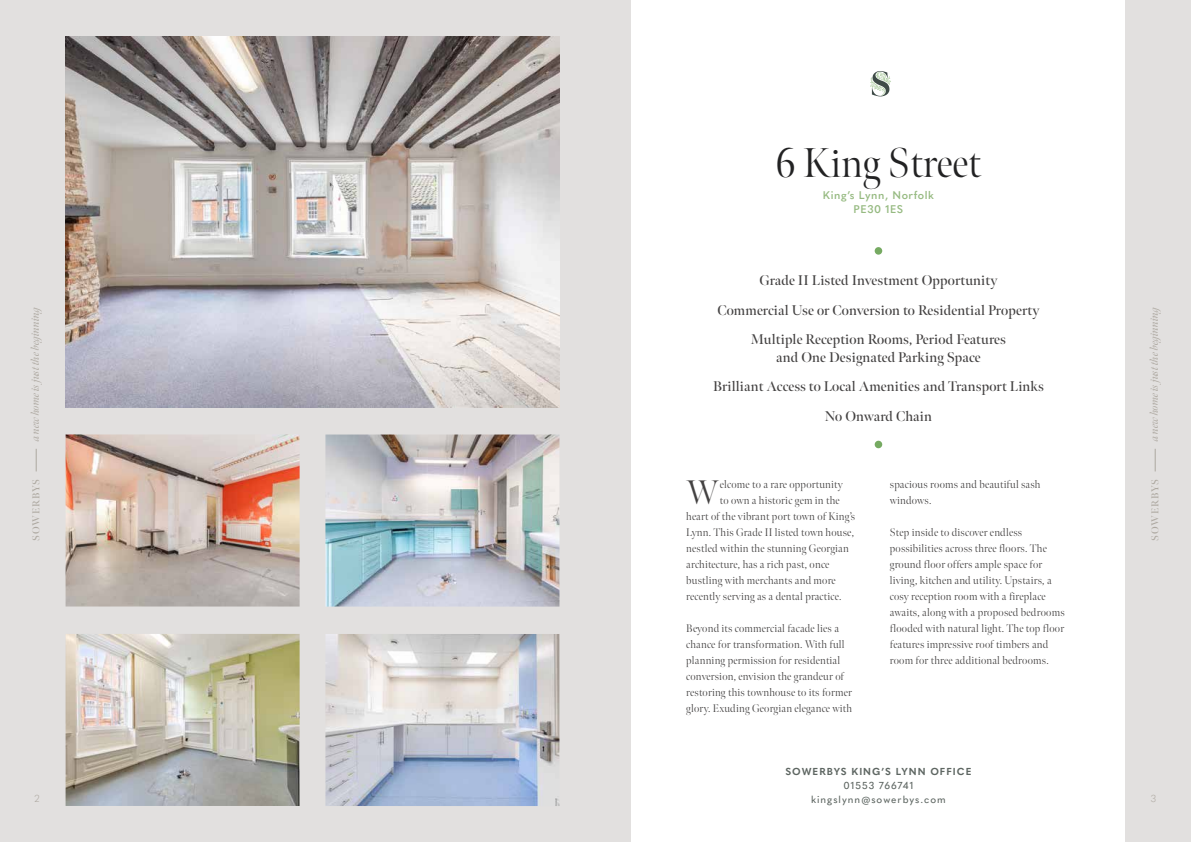
<style>
.page{position:relative;width:1191px;height:842px;background:#fff}
.page>*{position:absolute;margin:0;border:0;box-sizing:border-box;transform-origin:0 0}
.t1{font:300 41.5px "Meno Banner";color:#222223}
.t2{font:300 34px "Meno Banner";color:#434141}
.t3{font:600 14px/29.3px "Meno Banner";letter-spacing:.01em;color:#434141;text-align:center}
.t4{font:300 11px/16px "Meno Banner";letter-spacing:.02em;color:#434141}
.t5{font:italic 11px "Meno Banner";letter-spacing:-.01em;color:#ada8a0}
.t6{font:600 11px/14px "Quasimoda";letter-spacing:.05em;color:#96ba81;text-align:center}
.t7{font:500 10px/14px "Quasimoda";letter-spacing:.1em;color:#5e6662;text-align:center}
.t8{font:700 10px "Quasimoda";letter-spacing:.1em;color:#5e6662}
.t9{font:600 10px "Meno Banner";letter-spacing:.08em;color:#ada8a0}
.t10{font:300 10px "Quasimoda";color:#ada8a0}
</style>
<div class="page">
<div style="left:0;top:0;width:595px;height:842px;background:#e2e0df"></div>
<div style="left:595px;top:0;width:596px;height:842px;background:#e2e0df"></div>
<svg style="left:36px;top:449px;width:1px;height:22px"></svg>
<svg style="left:1155px;top:449px;width:1px;height:22px"></svg>
<div style="left:631px;top:0;width:494px;height:842px;background:#fff"></div>
<svg style="left:870px;top:71px;width:21px;height:25px"></svg>
<div style="left:874px;top:247px;width:8px;height:8px;background:#76aa62;border-radius:50%"></div>
<div style="left:874px;top:441px;width:8px;height:7px;background:#76aa62;border-radius:50%"></div>
<img style="left:66px;top:36px;width:493px;height:371px">
<img style="left:325px;top:434px;width:234px;height:173px">
<img style="left:325px;top:634px;width:234px;height:172px">
<img style="left:66px;top:434px;width:234px;height:172px">
<img style="left:66px;top:634px;width:234px;height:172px">
<h1 class="t1" style="left:776px;top:138px;width:206px">6 King Street</h1>
<p class="t6" style="left:823px;top:187px;width:112px">King’s Lynn, Norfolk<br>PE30 1ES</p>
<p class="t3" style="left:717px;top:266px;width:324px">Grade II Listed Investment Opportunity<br>Commercial Use or Conversion to Residential Property<br>Multiple Reception Rooms, Period Features</p>
<p class="t3" style="left:713px;top:343px;width:332px">and One Designated Parking Space<br>Brilliant Access to Local Amenities and Transport Links<br>No Onward Chain</p>
<p class="t5" style="left:29px;top:441px;width:138px;rotate:-90deg">a new home is just the beginning</p>
<p class="t5" style="left:1147px;top:441px;width:138px;rotate:-90deg">a new home is just the beginning</p>
<h2 class="t2" style="left:686px;top:472px;width:34px">W</h2>
<p class="t4" style="left:720px;top:477px;width:124px">elcome to a rare opportunity</p>
<p class="t9" style="left:30px;top:541px;width:63px;rotate:-90deg">SOWERBYS</p>
<p class="t9" style="left:1149px;top:541px;width:63px;rotate:-90deg">SOWERBYS</p>
<p class="t4" style="left:889px;top:477px;width:152px">spacious rooms and beautiful sash windows.</p>
<p class="t4" style="left:889px;top:525px;width:176px">Step inside to discover endless possibilities across three floors. The ground floor offers ample space for living, kitchen and utility. Upstairs, a cosy reception room with a fireplace awaits, along with a proposed bedrooms flooded with natural light. The top floor features impressive roof timbers and room for three additional bedrooms.</p>
<p class="t4" style="left:720px;top:493px;width:121px">to own a historic gem in the</p>
<p class="t4" style="left:686px;top:509px;width:170px">heart of the vibrant port town of King’s</p>
<p class="t4" style="left:686px;top:525px;width:169px">Lynn. This Grade II listed town house,</p>
<p class="t4" style="left:686px;top:541px;width:164px">nestled within the stunning Georgian</p>
<p class="t4" style="left:686px;top:557px;width:145px">architecture, has a rich past, once</p>
<p class="t4" style="left:686px;top:573px;width:151px">bustling with merchants and more</p>
<p class="t4" style="left:686px;top:589px;width:157px">recently serving as a dental practice.</p>
<p class="t4" style="left:686px;top:621px;width:167px">Beyond its commercial facade lies a chance for transformation. With full planning permission for residential conversion, envision the grandeur of restoring this townhouse to its former glory. Exuding Georgian elegance with</p>
<p class="t8" style="left:785px;top:764px;width:187px">SOWERBYS KING’S LYNN OFFICE</p>
<p class="t7" style="left:811px;top:778px;width:136px">01553 766741 kingslynn@sowerbys.com</p>
<p class="t10" style="left:35px;top:791px;width:7px">2</p>
<p class="t10" style="left:1150px;top:791px;width:7px">3</p>
</div>
